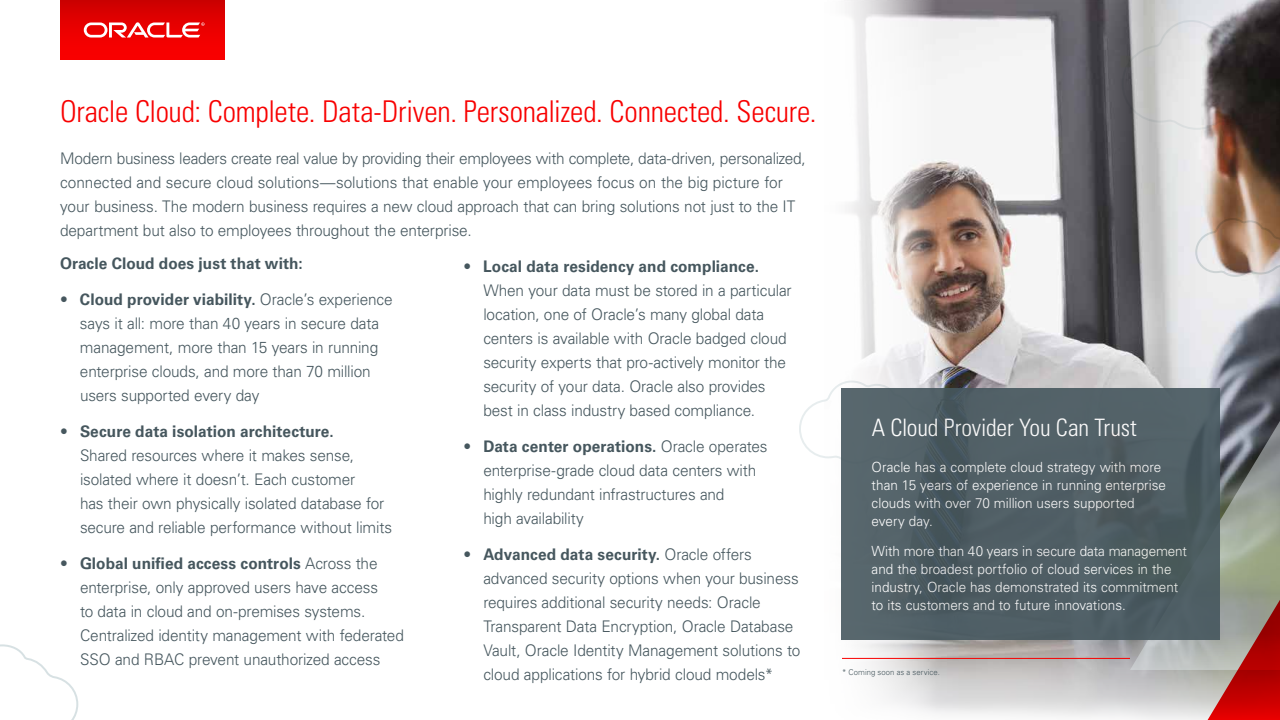
<style>
.page{position:relative;width:1280px;height:720px;background:#fff}
.page>*{position:absolute;margin:0;border:0;box-sizing:border-box;transform-origin:0 0}
.t1{font:300 condensed 30px "Univers LT Std";letter-spacing:-.01em;color:#f80000}
.t2{font:300 condensed 24px "Univers LT Std";letter-spacing:-.01em;color:#fff}
.t3{font:300 16px/24px "Univers LT Std";letter-spacing:-.01em;color:#46575e;scale:.96 1}
.t4{font:700 16px "Univers LT Std";letter-spacing:.005em;color:#46575e;scale:.96 1}
.t5{font:300 14px/18px "Univers LT Std";color:#fff;scale:.96 1}
.t6{font:300 8px "Univers LT Std";letter-spacing:.01em;color:#46575e;scale:.96 1}
.s1{font-weight:700}
</style>
<div class="page">
<img style="left:841px;top:0;width:439px;height:720px">
<svg style="left:0;top:644px;width:79px;height:76px"></svg>
<svg style="left:1194px;top:217px;width:86px;height:41px;background:#b89c88"></svg>
<svg style="left:1121px;top:19px;width:159px;height:112px;background:#878484"></svg>
<svg style="left:799px;top:380px;width:136px;height:85px"></svg>
<svg style="left:1130px;top:258px;width:150px;height:412px;background:#a5a7a8"></svg>
<svg style="left:1192px;top:572px;width:88px;height:148px;background:#b06b64"></svg>
<div style="left:842px;top:389px;width:378px;height:251px;background:linear-gradient(to right,#536168,#4d5c61)"></div>
<hr style="left:842px;top:658px;width:288px;height:1px;background:#f80000">
<div style="left:60px;top:0;width:164px;height:60px;background:linear-gradient(to bottom,#d00000,#fe0000)"></div>
<svg style="left:84px;top:22px;width:121px;height:16px"></svg>
<h1 class="t1" style="left:60px;top:93px;width:758px">Oracle Cloud: Complete. Data-Driven. Personalized. Connected. Secure.</h1>
<p class="t3" style="left:60px;top:146px;width:778px">Modern business leaders create real value by providing their employees with complete, data-driven, personalized, connected and secure cloud solutions—solutions that enable your employees focus on the big picture for your business. The modern business requires a new cloud approach that can bring solutions not just to the IT department but also to employees throughout the enterprise.</p>
<p class="t4" style="left:60px;top:254px;width:254px">Oracle Cloud does just that with:</p>
<p class="t3" style="left:80px;top:287px;width:327px;text-indent:-20px">• <span class="s1">Cloud provider viability.</span> Oracle’s experience says it all: more than 40 years in secure data management, more than 15 years in running enterprise clouds, and more than 70 million users supported every day</p>
<p class="t3" style="left:80px;top:419px;width:327px;text-indent:-20px">• <span class="s1">Secure data isolation architecture.<br></span>Shared resources where it makes sense, isolated where it doesn’t. Each customer<br>has their own physically isolated database for secure and reliable performance without limits</p>
<p class="t3" style="left:80px;top:551px;width:339px;text-indent:-20px">• <span class="s1">Global unified access controls</span> Across the enterprise, only approved users have access<br>to data in cloud and on-premises systems.<br>Centralized identity management with federated SSO and RBAC prevent unauthorized access</p>
<p class="t3" style="left:483px;top:254px;width:323px;text-indent:-20px">• <span class="s1">Local data residency and compliance.<br></span>When your data must be stored in a particular location, one of Oracle’s many global data centers is available with Oracle badged cloud security experts that pro-actively monitor the security of your data. Oracle also provides best in class industry based compliance.</p>
<p class="t3" style="left:483px;top:434px;width:298px;text-indent:-20px">• <span class="s1">Data center operations.</span> Oracle operates enterprise-grade cloud data centers with highly redundant infrastructures and<br>high availability</p>
<p class="t3" style="left:483px;top:542px;width:332px;text-indent:-20px">• <span class="s1">Advanced data security.</span> Oracle offers advanced security options when your business requires additional security needs: Oracle Transparent Data Encryption, Oracle Database Vault, Oracle Identity Management solutions to cloud applications for hybrid cloud models*</p>
<h2 class="t2" style="left:872px;top:413px;width:267px">A Cloud Provider You Can Trust</h2>
<p class="t5" style="left:872px;top:458px;width:308px">Oracle has a complete cloud strategy with more than 15 years of experience in running enterprise clouds with over 70 million users supported every day.</p>
<p class="t5" style="left:872px;top:542px;width:330px">With more than 40 years in secure data management and the broadest portfolio of cloud services in the industry, Oracle has demonstrated its commitment to its customers and to future innovations.</p>
<p class="t6" style="left:842px;top:667px;width:103px">* Coming soon as a service.</p>
</div>
